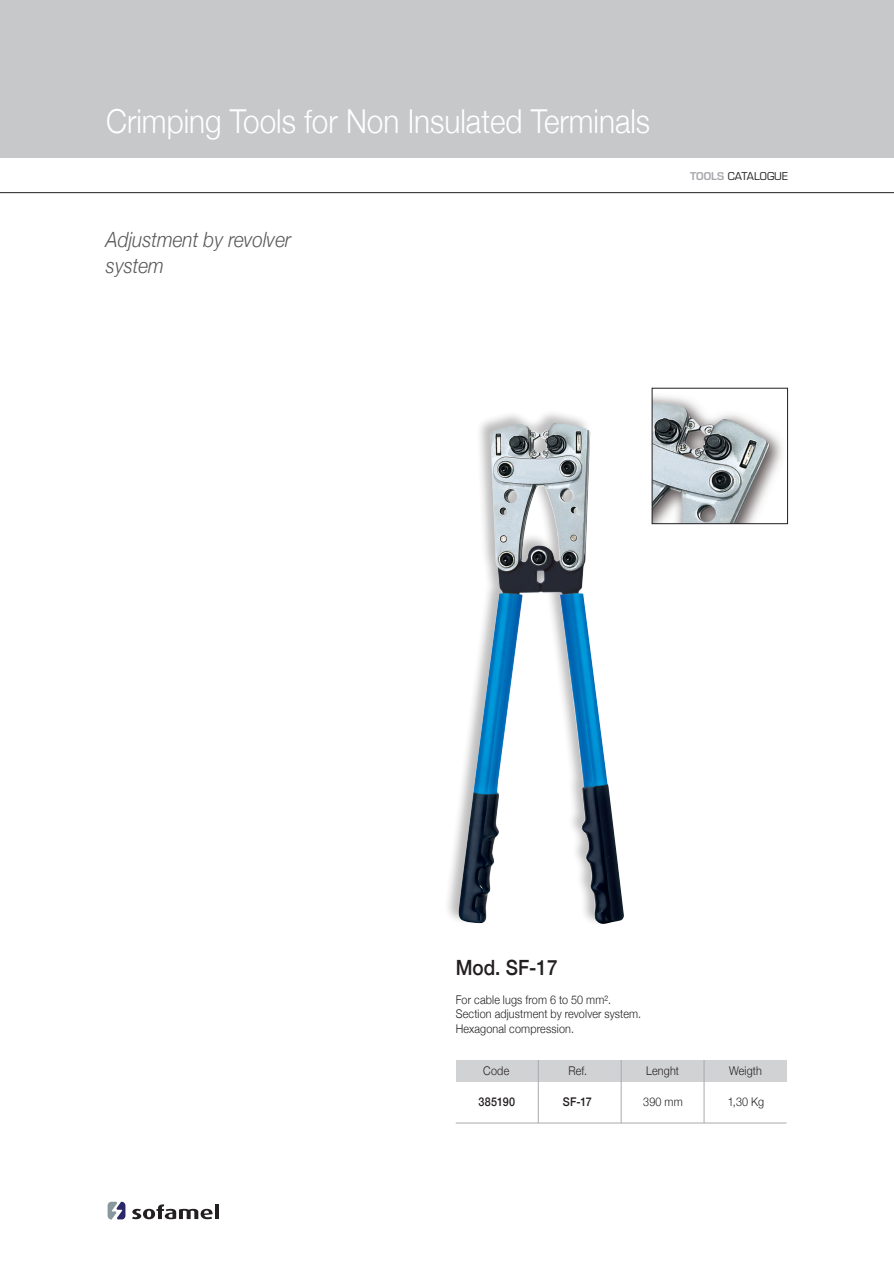
<style>
.page{position:relative;width:894px;height:1261px;background:#fff}
.page>*{position:absolute;margin:0;border:0;box-sizing:border-box;transform-origin:0 0}
.t1{font:300 33px "Helvetica Neue";color:#fff;scale:.9 1}
.t2{font:italic 300 21px/25.2px "Helvetica Neue";color:#57585a;scale:.9 1}
.t3{font:500 21px "Helvetica Neue";color:#231f20;scale:.9 1}
.t4{font:300 12px/14.4px "Helvetica Neue";letter-spacing:.015em;color:#231f20;scale:.9 1}
.t5{font:500 12px "Helvetica Neue";letter-spacing:.02em;color:#231f20;scale:.9 1}
.t6{font:10.5px "Eurostile";color:#231f20}
.s1{font-weight:600;color:#a8a9ad}
</style>
<div class="page">
<svg style="left:132px;top:1204px;width:81px;height:15px"></svg>
<hr style="left:215px;top:1204px;width:4px;height:15px;background:#231f20">
<svg style="left:108px;top:1202px;width:17px;height:17px"></svg>
<div style="left:0;top:0;width:894px;height:158px;background:#c7c8ca"></div>
<hr style="left:0;top:192px;width:894px;height:1px;background:#231f20">
<div style="left:456px;top:1060px;width:331px;height:21px;background:#d1d2d4"></div>
<hr style="left:456px;top:1123px;width:331px;height:1px;background:#a8a9ad">
<hr style="left:538px;top:1060px;width:1px;height:63px;background:#a8a9ad">
<hr style="left:621px;top:1060px;width:1px;height:63px;background:#a8a9ad">
<hr style="left:704px;top:1060px;width:1px;height:63px;background:#a8a9ad">
<div style="left:444px;top:410px;width:181px;height:517px;background:#231f20;opacity:.3"></div>
<img style="left:458px;top:423px;width:166px;height:501px">
<img style="left:654px;top:396px;width:128px;height:126px">
<div style="left:652px;top:388px;width:136px;height:136px;border:1px solid #231f20"></div>
<h1 class="t1" style="left:106px;top:95px;width:606px">Crimping Tools for Non Insulated Terminals</h1>
<h2 class="t2" style="left:106px;top:226px;width:207px">Adjustment by revolver system</h2>
<p class="t6" style="left:690px;top:170px;width:99px"><span class="s1">TOOLS</span> CATALOGUE</p>
<h2 class="t3" style="left:456px;top:951px;width:115px">Mod. SF-17</h2>
<p class="t4" style="left:456px;top:992px;width:208px">For cable lugs from 6 to 50 mm².<br>Section adjustment by revolver system.<br>Hexagonal compression.</p>
<p class="t4" style="left:483px;top:1063px;width:30px">Code</p>
<p class="t5" style="left:479px;top:1092px;width:42px">385190</p>
<p class="t5" style="left:563px;top:1092px;width:34px">SF-17</p>
<p class="t4" style="left:643px;top:1093px;width:45px">390 mm</p>
<p class="t4" style="left:728px;top:1093px;width:42px">1,30 Kg</p>
<p class="t4" style="left:569px;top:1063px;width:22px">Ref.</p>
<p class="t4" style="left:646px;top:1063px;width:38px">Lenght</p>
<p class="t4" style="left:729px;top:1063px;width:38px">Weigth</p>
</div>
